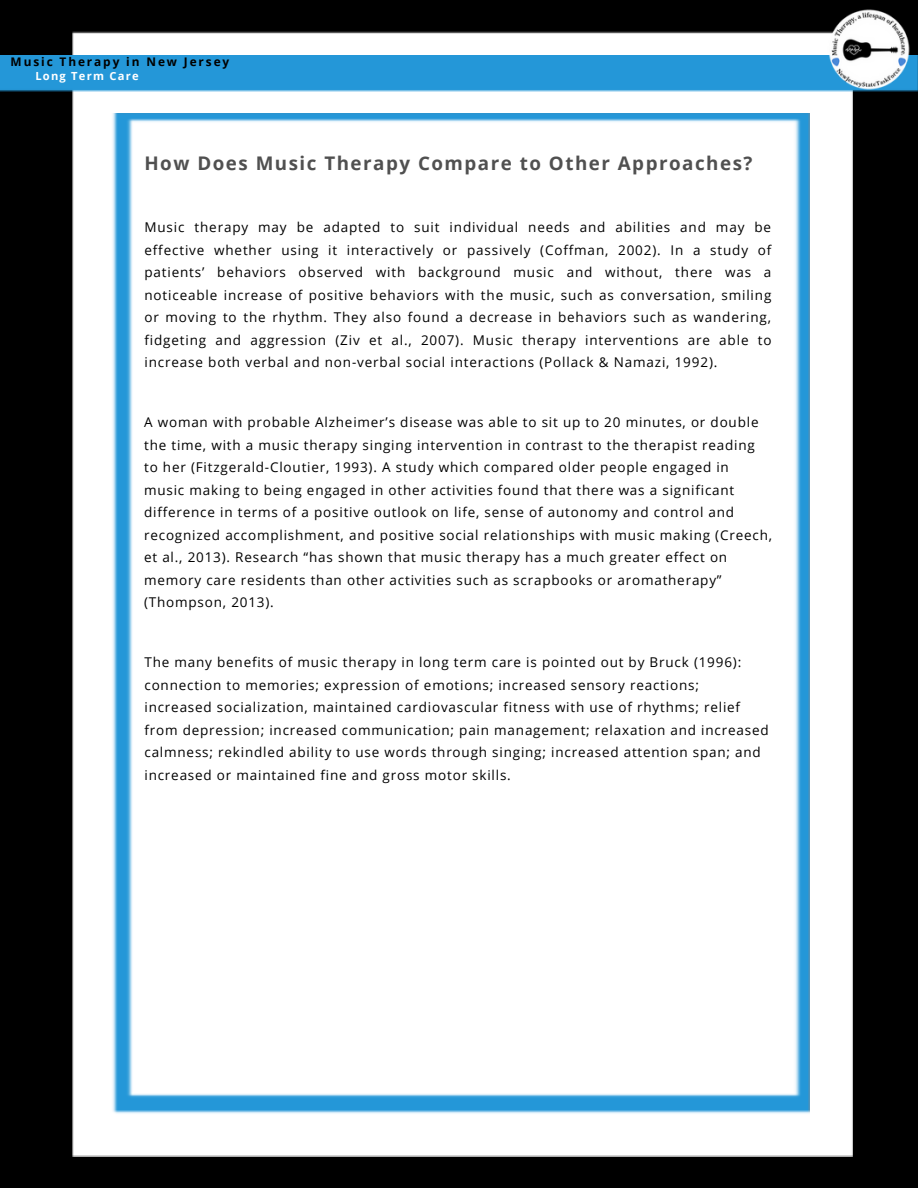
<style>
.page{position:relative;width:918px;height:1188px;background:#000}
.page>*{position:absolute;margin:0;border:0;box-sizing:border-box;transform-origin:0 0}
.t1{font:700 18.75px "Open Sans";letter-spacing:.08em;color:#505050}
.t2{font:13.5px/22.5px "Open Sans";letter-spacing:.06em;color:#000}
.t3{font:700 11.85px "Open Sans";letter-spacing:.16em;color:#000}
.t4{font:700 11.1px "Open Sans";letter-spacing:.11em;color:#fff}
</style>
<div class="page">
<div style="left:72px;top:31px;width:781px;height:1125px;background:#fff"></div>
<img style="left:111px;top:114px;width:699px;height:1000px">
<div style="left:0;top:56px;width:819px;height:35px;background:#2497d8"></div>
<img style="left:819px;top:9px;width:99px;height:90px">
<p class="t3" style="left:11px;top:53px;width:220px">Music Therapy in New Jersey</p>
<p class="t4" style="left:35px;top:68px;width:105px">Long Term Care</p>
<h1 class="t1" style="left:144px;top:150px;width:610px">How Does Music Therapy Compare to Other Approaches?</h1>
<p class="t2" style="left:144px;top:216px;width:629px;text-align:justify">Music therapy may be adapted to suit individual needs and abilities and may be effective whether using it interactively or passively (Coffman, 2002). In a study of patients’ behaviors observed with background music and without, there was a noticeable increase of positive behaviors with the music, such as conversation, smiling or moving to the rhythm. They also found a decrease in behaviors such as wandering, fidgeting and aggression (Ziv et al., 2007). Music therapy interventions are able to increase both verbal and non-verbal social interactions (Pollack &amp; Namazi, 1992).</p>
<p class="t2" style="left:144px;top:411px;width:629px">A woman with probable Alzheimer’s disease was able to sit up to 20 minutes, or double the time, with a music therapy singing intervention in contrast to the therapist reading<br>to her (Fitzgerald-Cloutier, 1993). A study which compared older people engaged in music making to being engaged in other activities found that there was a significant difference in terms of a positive outlook on life, sense of autonomy and control and recognized accomplishment, and positive social relationships with music making (Creech, et al., 2013). Research “has shown that music therapy has a much greater effect on memory care residents than other activities such as scrapbooks or aromatherapy” (Thompson, 2013).</p>
<p class="t2" style="left:144px;top:651px;width:626px">The many benefits of music therapy in long term care is pointed out by Bruck (1996): connection to memories; expression of emotions; increased sensory reactions; increased socialization, maintained cardiovascular fitness with use of rhythms; relief from depression; increased communication; pain management; relaxation and increased calmness; rekindled ability to use words through singing; increased attention span; and increased or maintained fine and gross motor skills.</p>
</div>
